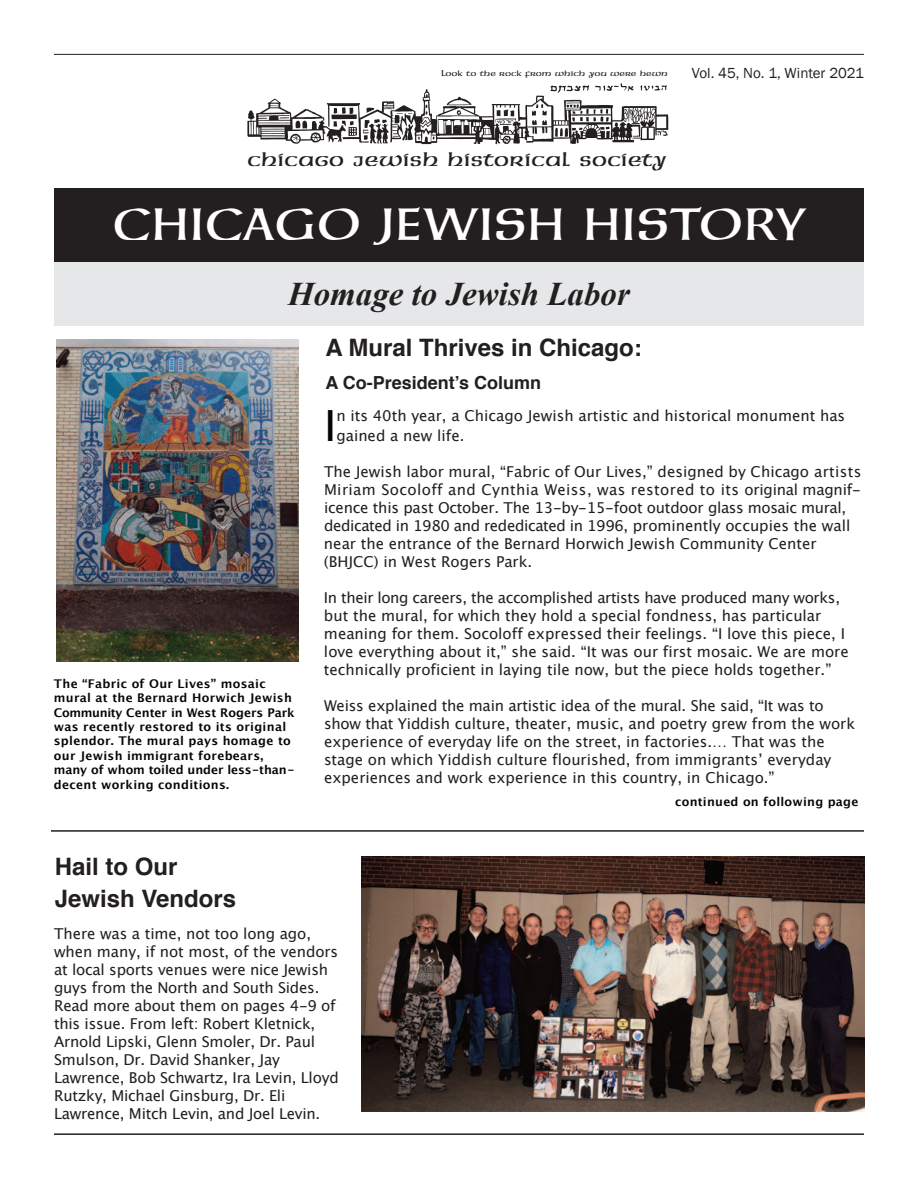
<style>
.page{position:relative;width:918px;height:1188px;background:#fff}
.page>*{position:absolute;margin:0;border:0;box-sizing:border-box;transform-origin:0 0}
.t1{font:45px "Neue Hammer Unziale 2";color:#fff}
.t2{font:43.05px "Lucida Grande";color:#080505}
.t3{font:italic 700 33px "Times New Roman";color:#231f20}
.t4{font:700 24px/32.2px "Helvetica";color:#231f20}
.t5{font:21.3px "Neue Hammer Unziale 2";color:#231f20}
.t6{font:700 18px "Helvetica";color:#231f20}
.t7{font:15px/18px "Lucida Grande";color:#231f20}
.t8{font:15px "Franklin Gothic";color:#231f20}
.t9{font:700 12px/14.4px "Lucida Grande";letter-spacing:.025em;color:#080505}
.t10{font:8.4px "Neue Hammer Unziale 2";color:#231f20}
</style>
<div class="page">
<img style="left:57px;top:340px;width:242px;height:321px">
<hr style="left:51px;top:830px;width:813px;height:2px;background:#231f20">
<img style="left:362px;top:857px;width:502px;height:254px">
<div style="left:54px;top:261px;width:810px;height:65px;background:#e6e7e9"></div>
<img style="left:247px;top:89px;width:422px;height:56px">
<img style="left:548px;top:83px;width:121px;height:10px">
<div style="left:54px;top:188px;width:810px;height:73px;background:#231f20"></div>
<hr style="left:54px;top:54px;width:810px;height:1px;background:#231f20">
<hr style="left:54px;top:1134px;width:810px;height:1px;background:#231f20">
<p class="t10" style="left:441px;top:69px;width:228px">Look to the rock from which you were hewn</p>
<p class="t8" style="left:692px;top:64px;width:174px">Vol. 45, No. 1, Winter 2021</p>
<h3 class="t5" style="left:247px;top:147px;width:421px">chicago jewish historical society</h3>
<h1 class="t1" style="left:112px;top:199px;width:695px">CHICAGO JEWISH HISTORY</h1>
<h3 class="t3" style="left:288px;top:271px;width:343px">Homage to Jewish Labor</h3>
<p class="t9" style="left:54px;top:676px;width:242px">The “Fabric of Our Lives” mosaic mural at the Bernard Horwich Jewish Community Center in West Rogers Park was recently restored to its original splendor. The mural pays homage to our Jewish immigrant forebears, many of whom toiled under less-than&shy;decent working conditions.</p>
<h3 class="t4" style="left:55px;top:851px;width:183px">Hail to Our<br>Jewish Vendors</h3>
<h3 class="t4" style="left:325px;top:332px;width:318px">A Mural Thrives in Chicago:</h3>
<p class="t6" style="left:325px;top:368px;width:217px">A Co-President’s Column</p>
<h2 class="t2" style="left:324px;top:401px;width:14px">I</h2>
<p class="t7" style="left:336px;top:406px;width:510px;line-height:20.2px">n its 40th year, a Chicago Jewish artistic and historical monument has gained a new life.</p>
<p class="t7" style="left:324px;top:463px;width:539px">The Jewish labor mural, “Fabric of Our Lives,” designed by Chicago artists Miriam Socoloff and Cynthia Weiss, was restored to its original magnif&shy;icence this past October. The 13-by-15-foot outdoor glass mosaic mural, dedicated in 1980 and rededicated in 1996, prominently occupies the wall near the entrance of the Bernard Horwich Jewish Community Center (BHJCC) in West Rogers Park.</p>
<p class="t7" style="left:324px;top:589px;width:526px">In their long careers, the accomplished artists have produced many works, but the mural, for which they hold a special fondness, has particular meaning for them. Socoloff expressed their feelings. “I love this piece, I love everything about it,” she said. “It was our first mosaic. We are more technically proficient in laying tile now, but the piece holds together.”</p>
<p class="t7" style="left:324px;top:697px;width:533px">Weiss explained the main artistic idea of the mural. She said, “It was to show that Yiddish culture, theater, music, and poetry grew from the work experience of everyday life on the street, in factories.… That was the stage on which Yiddish culture flourished, from immigrants’ everyday experiences and work experience in this country, in Chicago.”</p>
<p class="t9" style="left:675px;top:794px;width:185px">continued on following page</p>
<p class="t7" style="left:54px;top:925px;width:286px">There was a time, not too long ago, when many, if not most, of the vendors at local sports venues were nice Jewish guys from the North and South Sides.<br>Read more about them on pages 4-9 of this issue. From left: Robert Kletnick, Arnold Lipski, Glenn Smoler, Dr. Paul Smulson, Dr. David Shanker, Jay Lawrence, Bob Schwartz, Ira Levin, Lloyd Rutzky, Michael Ginsburg, Dr. Eli Lawrence, Mitch Levin, and Joel Levin.</p>
</div>
